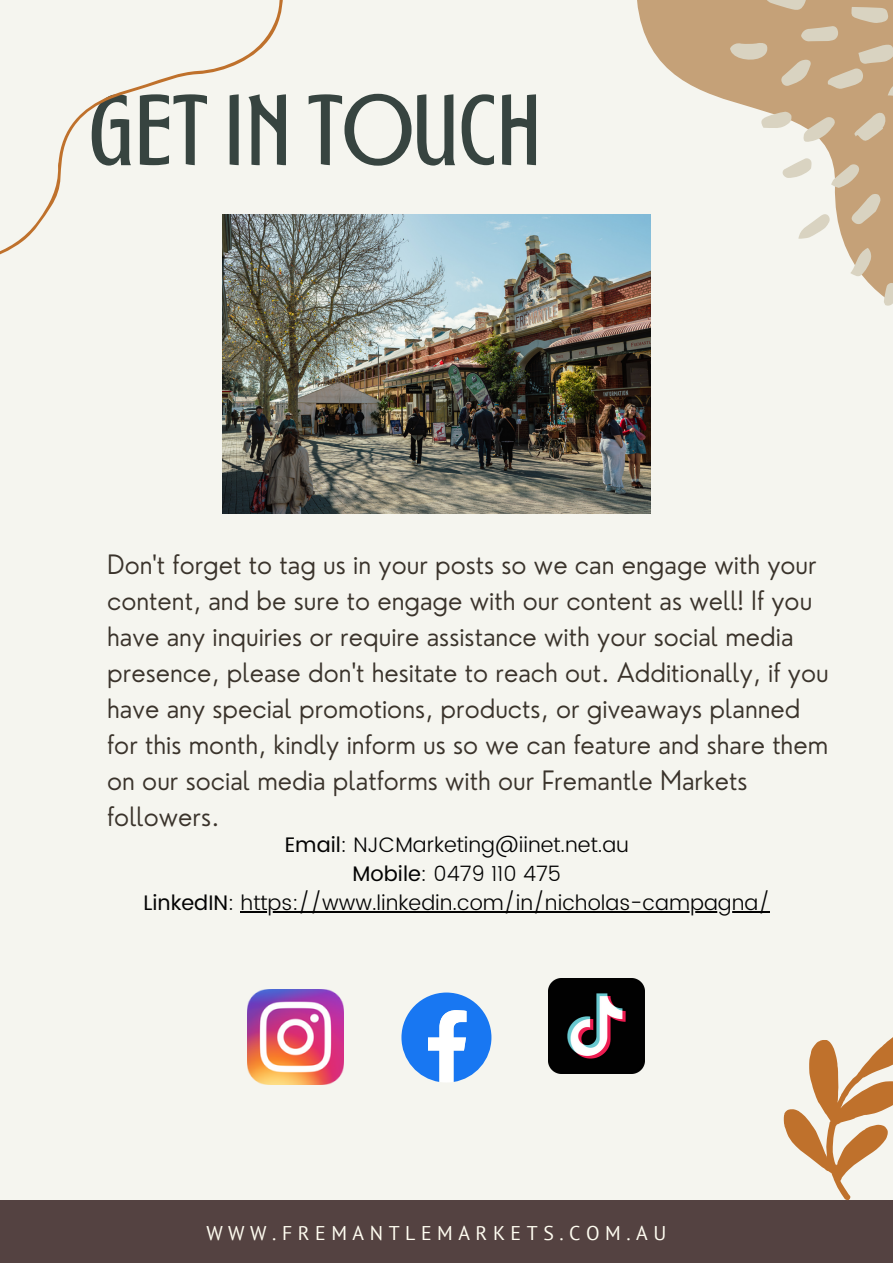
<style>
.page{position:relative;width:893px;height:1264px;background:#fff}
.page>*{position:absolute;margin:0;border:0;box-sizing:border-box;transform-origin:0 0}
.t1{font:80.85px "Montagna LTD";color:#374440}
.t2{font:300 26.1px/36px "Nourd";color:#3a332b}
.t3{font:300 21px "Poppins";color:#030303}
.t4{font:19.8px "PT Sans";letter-spacing:.28em;color:#fffdf1}
.s1{font-weight:400}
</style>
<div class="page">
<div style="left:0;top:0;width:892px;height:1262px;background:#f5f5ef"></div>
<div style="left:0;top:1200px;width:892px;height:62px;background:#544241"></div>
<svg style="left:637px;top:0;width:255px;height:317px"></svg>
<svg style="left:892px;top:129px;width:1px;height:40px"></svg>
<svg style="left:853px;top:111px;width:33px;height:32px"></svg>
<svg style="left:729px;top:0;width:163px;height:100px;background:#c8aa85"></svg>
<svg style="left:803px;top:116px;width:33px;height:28px"></svg>
<svg style="left:759px;top:111px;width:32px;height:18px"></svg>
<svg style="left:782px;top:157px;width:98px;height:83px"></svg>
<svg style="left:850px;top:247px;width:21px;height:31px"></svg>
<svg style="left:883px;top:283px;width:9px;height:23px"></svg>
<svg style="left:783px;top:1038px;width:109px;height:162px"></svg>
<svg style="left:0;top:0;width:283px;height:255px"></svg>
<img style="left:248px;top:989px;width:95px;height:95px">
<svg style="left:401px;top:992px;width:90px;height:90px"></svg>
<img style="left:548px;top:978px;width:96px;height:95px">
<img style="left:222px;top:214px;width:428px;height:299px">
<hr style="left:240px;top:911px;width:530px;height:1px;background:#030303">
<p class="t1" style="left:89px;top:94px;width:454px">GET IN TOUCH</p>
<p class="t2" style="left:107px;top:546px;width:723px">Don't forget to tag us in your posts so we can engage with your content, and be sure to engage with our content as well! If you have any inquiries or require assistance with your social media presence, please don't hesitate to reach out. Additionally, if you have any special promotions, products, or giveaways planned for this month, kindly inform us so we can feature and share them on our social media platforms with our Fremantle Markets followers.</p>
<p class="t3" style="left:285px;top:832px;width:346px"><span class="s1">Email</span>: NJCMarketing@iinet.net.au</p>
<p class="t3" style="left:352px;top:861px;width:210px"><span class="s1">Mobile</span>: 0479 110 475</p>
<p class="t3" style="left:143px;top:890px;width:628px"><span class="s1">LinkedIN</span>: https://www.linkedin.com/in/nicholas-campagna/</p>
<p class="t4" style="left:206px;top:1220px;width:461px">WWW.FREMANTLEMARKETS.COM.AU</p>
</div>
